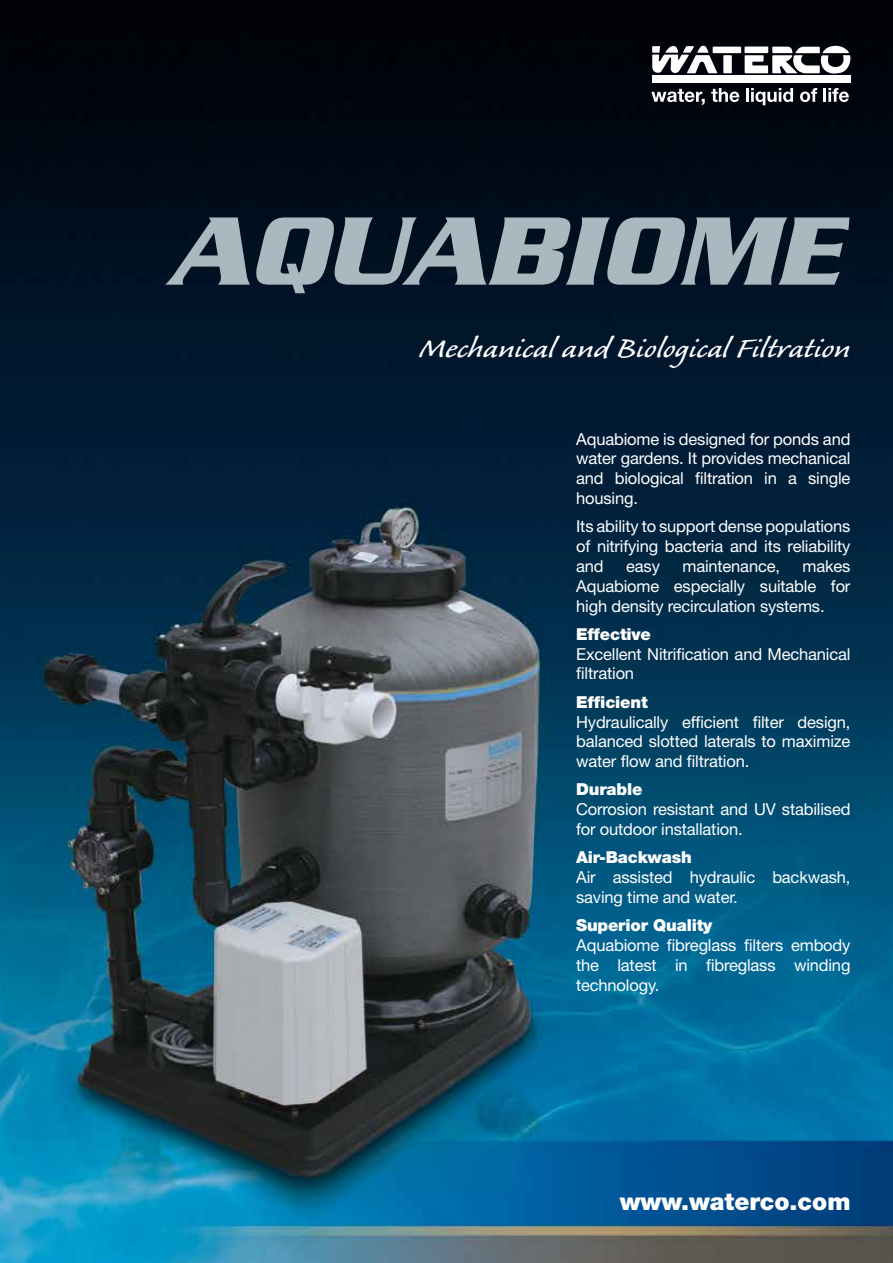
<style>
.page{position:relative;width:893px;height:1263px;background:#fff}
.page>*{position:absolute;margin:0;border:0;box-sizing:border-box;transform-origin:0 0}
.t1{font:italic 700 105px "Serpentine";color:#abb8bf;scale:.95 1}
.t2{font:34.5px "Caliban Std";color:#fff;scale:1.2 1}
.t3{font:900 24px "Helvetica Neue";color:#fff}
.t4{font:16.5px/19.8px "Helvetica Neue";letter-spacing:-.01em;color:#fff;text-align:justify}
.t5{font:900 16.5px "Helvetica Neue";letter-spacing:-.01em;color:#fff}
</style>
<div class="page">
<img style="left:0;top:0;width:893px;height:1263px">
<svg style="left:652px;top:45px;width:199px;height:29px"></svg>
<div style="left:652px;top:75px;width:198px;height:8px;background:#fff"></div>
<svg style="left:651px;top:89px;width:54px;height:16px"></svg>
<svg style="left:711px;top:88px;width:28px;height:14px"></svg>
<hr style="left:746px;top:88px;width:3px;height:14px;background:#fff">
<svg style="left:751px;top:88px;width:42px;height:17px"></svg>
<svg style="left:800px;top:88px;width:17px;height:14px"></svg>
<hr style="left:823px;top:88px;width:3px;height:14px;background:#fff">
<svg style="left:828px;top:88px;width:21px;height:14px"></svg>
<h1 class="t1" style="left:167px;top:190px;width:707px">AQUABIOME</h1>
<h2 class="t2" style="left:419px;top:332px;width:361px">Mechanical and Biological Filtration</h2>
<p class="t4" style="left:576px;top:429px;width:276px">Aquabiome is designed for ponds and water gardens. It provides mechanical and biological filtration in a single housing.</p>
<p class="t4" style="left:576px;top:516px;width:276px">Its ability to support dense populations of nitrifying bacteria and its reliability and</p>
<p class="t4" style="left:576px;top:556px;width:276px;text-indent:226px">makes Aquabiome especially suitable for high density recirculation systems.</p>
<p class="t5" style="left:576px;top:624px;width:76px">Effective</p>
<p class="t4" style="left:576px;top:644px;width:276px">Excellent Nitrification and Mechanical filtration</p>
<p class="t5" style="left:576px;top:692px;width:73px">Efficient</p>
<p class="t4" style="left:576px;top:711px;width:276px">Hydraulically efficient filter design, balanced slotted laterals to maximize water flow and filtration.</p>
<p class="t5" style="left:576px;top:780px;width:68px">Durable</p>
<p class="t4" style="left:576px;top:799px;width:276px">Corrosion resistant and UV stabilised for outdoor installation.</p>
<p class="t5" style="left:576px;top:848px;width:117px">Air-Backwash</p>
<p class="t4" style="left:576px;top:867px;width:276px">Air assisted hydraulic backwash, saving time and water.</p>
<p class="t5" style="left:576px;top:915px;width:138px">Superior Quality</p>
<p class="t4" style="left:576px;top:935px;width:276px">Aquabiome fibreglass filters embody the latest in fibreglass winding technology.</p>
<p class="t4" style="left:626px;top:556px;width:35px">easy</p>
<p class="t4" style="left:682px;top:556px;width:99px">maintenance,</p>
<h3 class="t3" style="left:620px;top:1187px;width:232px">www.waterco.com</h3>
</div>
